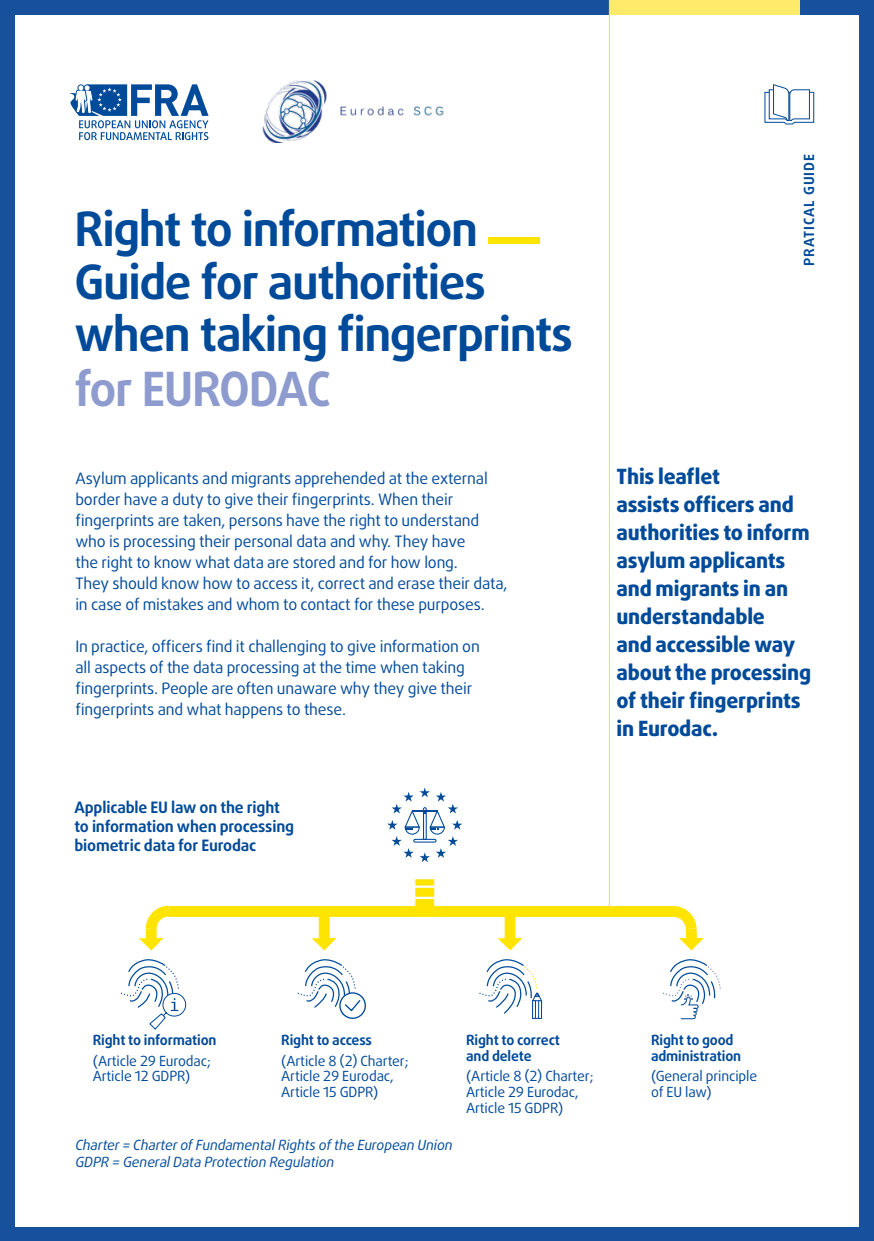
<style>
.page{position:relative;width:874px;height:1241px;background:#fff}
.page>*{position:absolute;margin:0;border:0;box-sizing:border-box;transform-origin:0 0}
.t1{font:700 47.25px/53px "Daxline Pro";letter-spacing:-.03em;color:#004a9a}
.Headline{font:800 21px/28px "Daxline Pro";letter-spacing:-.01em;color:#004a9a}
.Headline-2{font:15.75px/21px "Daxline Pro";letter-spacing:-.01em;color:#004a9a}
.Headline-3{font:700 15.75px/19.2px "Daxline Pro";letter-spacing:-.01em;color:#004a9a}
.Headline-4{font:14px/15.8px "Daxline Pro";letter-spacing:-.01em;color:#004a9a}
.Headline-5{font:italic 14px "Daxline Pro";letter-spacing:-.01em;color:#004a9a}
.Headline-6{font:700 14px/15.8px "Daxline Pro";letter-spacing:-.01em;color:#004a9a}
.Headline-7{font:700 14px "Daxline Pro";letter-spacing:.06em;color:#004a9a}
.s1{font-weight:800;font-size:50.75px;color:#ffe400}
.s2{color:#8d9bce}
</style>
<div class="page">
<div style="left:0;top:0;width:608px;height:15px;background:#17519e"></div>
<div style="left:772px;top:0;width:101px;height:15px;background:#17519e"></div>
<div style="left:608px;top:0;width:190px;height:15px;background:#ffeb69"></div>
<div style="left:0;top:1227px;width:873px;height:13px;background:#17519e"></div>
<div style="left:0;top:9px;width:15px;height:1228px;background:#17519e"></div>
<div style="left:858px;top:9px;width:15px;height:1231px;background:#17519e"></div>
<svg style="left:764px;top:84px;width:49px;height:41px"></svg>
<svg style="left:340px;top:992px;width:25px;height:26px"></svg>
<div style="left:339px;top:992px;width:27px;height:26px;border:1px solid #004a9a;border-radius:50%"></div>
<svg style="left:297px;top:959px;width:64px;height:57px"></svg>
<svg style="left:479px;top:959px;width:63px;height:59px"></svg>
<svg style="left:662px;top:959px;width:59px;height:60px"></svg>
<svg style="left:121px;top:959px;width:65px;height:71px"></svg>
<div style="left:415px;top:879px;width:19px;height:6px;background:#ffe400"></div>
<svg style="left:139px;top:886px;width:564px;height:64px"></svg>
<svg style="left:387px;top:787px;width:75px;height:75px"></svg>
<hr style="left:608px;top:0;width:1px;height:911px;background:#ffe400">
<img style="left:262px;top:80px;width:182px;height:62px">
<svg style="left:69px;top:84px;width:139px;height:56px"></svg>
<p class="t1" style="left:74px;top:203px;width:499px">Right to information <span class="s1">―<br></span>Guide for authorities when taking fingerprints <span class="s2">for EURODAC</span></p>
<p class="Headline-2" style="left:75px;top:468px;width:433px">Asylum applicants and migrants apprehended at the external border have a duty to give their fingerprints. When their fingerprints are taken, persons have the right to understand who is processing their personal data and why. They have<br>the right to know what data are stored and for how long.<br>They should know how to access it, correct and erase their data, in case of mistakes and whom to contact for these purposes.</p>
<p class="Headline-2" style="left:75px;top:636px;width:406px">In practice, officers find it challenging to give information on all aspects of the data processing at the time when taking fingerprints. People are often unaware why they give their fingerprints and what happens to these.</p>
<p class="Headline-3" style="left:74px;top:797px;width:221px">Applicable EU law on the right to information when processing biometric data for Eurodac</p>
<p class="Headline-7" style="left:799px;top:266px;width:113px;rotate:-90deg">PRATICAL GUIDE</p>
<p class="Headline" style="left:616px;top:462px;width:196px">This leaflet<br>assists officers and authorities to inform asylum applicants and migrants in an understandable<br>and accessible way about the processing of their fingerprints in Eurodac.</p>
<p class="Headline-6" style="left:93px;top:1032px;width:125px">Right to information</p>
<p class="Headline-4" style="left:93px;top:1052px;width:120px">(Article 29 Eurodac;<br>Article 12 GDPR)</p>
<p class="Headline-6" style="left:281px;top:1032px;width:92px">Right to access</p>
<p class="Headline-4" style="left:281px;top:1052px;width:129px">(Article 8 (2) Charter;<br>Article 29 Eurodac,<br>Article 15 GDPR)</p>
<p class="Headline-5" style="left:75px;top:1135px;width:379px">Charter = Charter of Fundamental Rights of the European Union</p>
<p class="Headline-5" style="left:75px;top:1152px;width:260px">GDPR = General Data Protection Regulation</p>
<p class="Headline-6" style="left:466px;top:1032px;width:95px">Right to correct and delete</p>
<p class="Headline-4" style="left:466px;top:1068px;width:129px">(Article 8 (2) Charter;<br>Article 29 Eurodac,<br>Article 15 GDPR)</p>
<p class="Headline-6" style="left:650px;top:1032px;width:92px">Right to good administration</p>
<p class="Headline-4" style="left:650px;top:1068px;width:108px">(General principle of EU law)</p>
</div>
